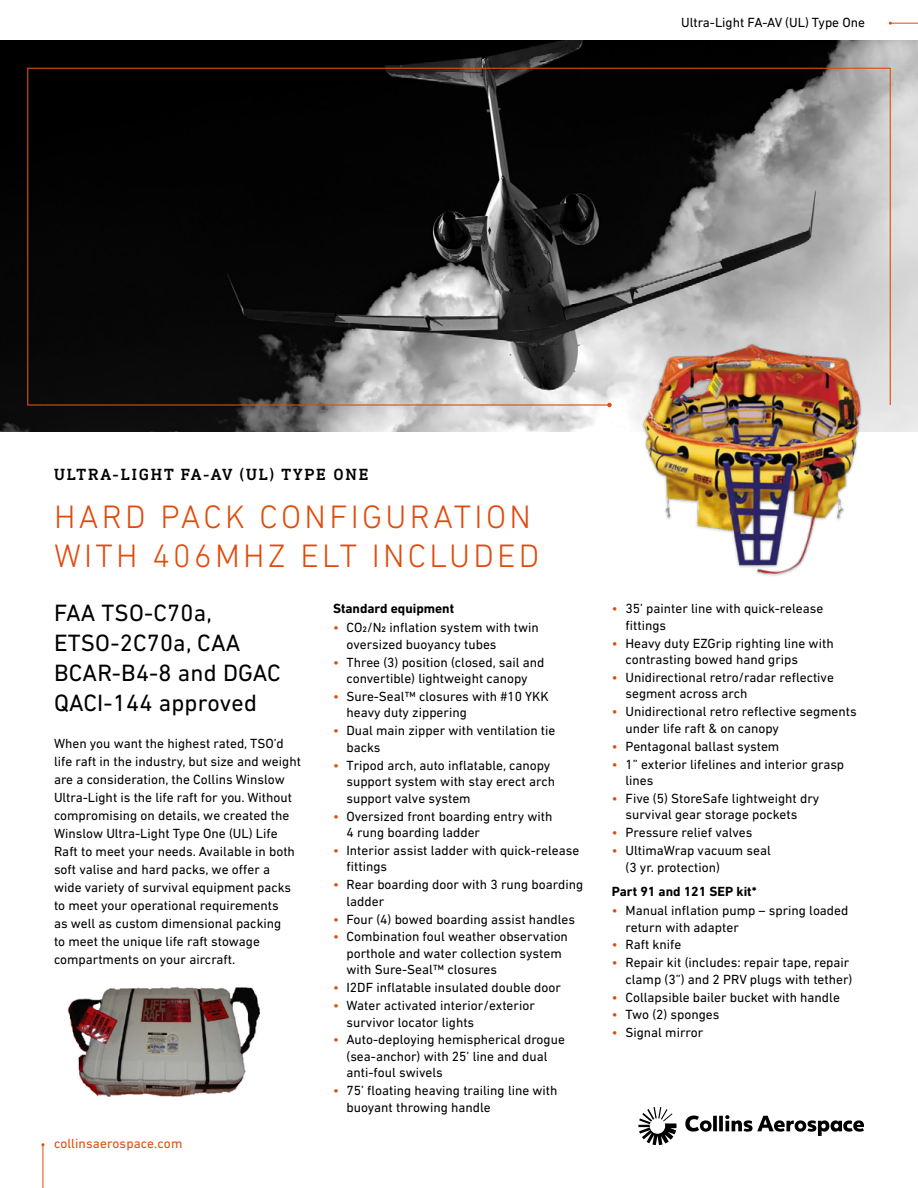
<style>
.page{position:relative;width:918px;height:1188px;background:#fff}
.page>*{position:absolute;margin:0;border:0;box-sizing:border-box;transform-origin:0 0}
.t1{font:300 33px/39px "DIN Next LT Pro";letter-spacing:.1em;color:#e04b0d}
.t2{font:24px/30px "DIN Next LT Pro";letter-spacing:.01em;color:#000}
.t3{font:500 16.5px "DIN Next Slab Pro";letter-spacing:.11em;color:#000}
.t4{font:13.5px/16.5px "DIN Next LT Pro";color:#000}
.t5{font:700 13.5px "DIN Next LT Pro";color:#000}
.t6{font:13.5px "DIN Next LT Pro";letter-spacing:.01em;color:#e04b0d}
.s1{color:#e04b0d}
</style>
<div class="page">
<svg style="left:638px;top:1107px;width:226px;height:38px"></svg>
<hr style="left:43px;top:1145px;width:1px;height:43px;background:#e04b0d">
<svg style="left:889px;top:22px;width:29px;height:3px"></svg>
<img style="left:0;top:40px;width:918px;height:392px">
<svg style="left:27px;top:67px;width:864px;height:339px;background:#3d3c3b"></svg>
<svg style="left:607px;top:403px;width:5px;height:4px"></svg>
<img style="left:638px;top:340px;width:226px;height:236px">
<img style="left:67px;top:987px;width:194px;height:110px">
<p class="t4" style="left:681px;top:14px;width:185px">Ultra-Light FA-AV (UL) Type One</p>
<p class="t3" style="left:54px;top:465px;width:316px">ULTRA-LIGHT FA-AV (UL) TYPE ONE</p>
<h1 class="t1" style="left:54px;top:497px;width:487px">HARD PACK CONFIGURATION<br>WITH 406MHZ ELT INCLUDED</h1>
<h2 class="t2" style="left:54px;top:598px;width:228px">FAA TSO-C70a,<br>ETSO-2C70a, CAA<br>BCAR-B4-8 and DGAC<br>QACI-144 approved</h2>
<p class="t4" style="left:54px;top:734px;width:248px;line-height:18px">When you want the highest rated, TSO’d life raft in the industry, but size and weight are a consideration, the Collins Winslow Ultra-Light is the life raft for you. Without compromising on details, we created the Winslow Ultra-Light Type One (UL) Life Raft to meet your needs. Available in both soft valise and hard packs, we offer a wide variety of survival equipment packs to meet your operational requirements<br>as well as custom dimensional packing<br>to meet the unique life raft stowage compartments on your aircraft.</p>
<p class="t5" style="left:333px;top:601px;width:123px">Standard equipment</p>
<p class="t4" style="left:347px;top:619px;width:194px;text-indent:-14px"><span class="s1">•</span> CO2/N2 inflation system with twin oversized buoyancy tubes</p>
<p class="t4" style="left:333px;top:654px;width:213px;text-align:center"><span class="s1">•</span> Three (3) position (closed, sail and convertible) lightweight canopy</p>
<p class="t4" style="left:347px;top:688px;width:204px;text-indent:-14px"><span class="s1">•</span> Sure-Seal™ closures with #10 YKK heavy duty zippering</p>
<p class="t4" style="left:347px;top:722px;width:210px;text-indent:-14px"><span class="s1">•</span> Dual main zipper with ventilation tie backs</p>
<p class="t4" style="left:347px;top:757px;width:210px;text-indent:-14px"><span class="s1">•</span> Tripod arch, auto inflatable, canopy support system with stay erect arch support valve system</p>
<p class="t4" style="left:347px;top:808px;width:207px;text-indent:-14px"><span class="s1">•</span> Oversized front boarding entry with<br>4 rung boarding ladder</p>
<p class="t4" style="left:347px;top:842px;width:234px;text-indent:-14px"><span class="s1">•</span> Interior assist ladder with quick-release fittings</p>
<p class="t4" style="left:347px;top:876px;width:238px;text-indent:-14px"><span class="s1">•</span> Rear boarding door with 3 rung boarding ladder</p>
<p class="t4" style="left:333px;top:911px;width:244px"><span class="s1">•</span> Four (4) bowed boarding assist handles</p>
<p class="t4" style="left:347px;top:928px;width:223px;text-indent:-14px"><span class="s1">•</span> Combination foul weather observation porthole and water collection system with Sure-Seal™ closures</p>
<p class="t4" style="left:333px;top:979px;width:230px"><span class="s1">•</span> I2DF inflatable insulated double door</p>
<p class="t4" style="left:347px;top:997px;width:190px;text-indent:-14px"><span class="s1">•</span> Water activated interior/exterior survivor locator lights</p>
<p class="t4" style="left:347px;top:1031px;width:220px;text-indent:-14px"><span class="s1">•</span> Auto-deploying hemispherical drogue (sea-anchor) with 25’ line and dual anti-foul swivels</p>
<p class="t4" style="left:347px;top:1082px;width:213px;text-indent:-14px"><span class="s1">•</span> 75’ floating heaving trailing line with buoyant throwing handle</p>
<p class="t6" style="left:54px;top:1136px;width:130px">collinsaerospace.com</p>
<p class="t4" style="left:625px;top:600px;width:199px;text-indent:-14px"><span class="s1">•</span> 35’ painter line with quick-release fittings</p>
<p class="t4" style="left:625px;top:635px;width:210px;text-indent:-14px"><span class="s1">•</span> Heavy duty EZGrip righting line with contrasting bowed hand grips</p>
<p class="t4" style="left:625px;top:669px;width:210px;text-indent:-14px"><span class="s1">•</span> Unidirectional retro/radar reflective segment across arch</p>
<p class="t4" style="left:625px;top:703px;width:233px;text-indent:-14px"><span class="s1">•</span> Unidirectional retro reflective segments under life raft &amp; on canopy</p>
<p class="t4" style="left:612px;top:738px;width:169px"><span class="s1">•</span> Pentagonal ballast system</p>
<p class="t4" style="left:625px;top:756px;width:220px;text-indent:-14px"><span class="s1">•</span> 1” exterior lifelines and interior grasp lines</p>
<p class="t4" style="left:625px;top:790px;width:195px;text-indent:-14px"><span class="s1">•</span> Five (5) StoreSafe lightweight dry survival gear storage pockets</p>
<p class="t4" style="left:612px;top:824px;width:142px"><span class="s1">•</span> Pressure relief valves</p>
<p class="t4" style="left:625px;top:842px;width:147px;text-indent:-14px"><span class="s1">•</span> UltimaWrap vacuum seal (3 yr. protection)</p>
<p class="t5" style="left:612px;top:884px;width:146px">Part 91 and 121 SEP kit*</p>
<p class="t4" style="left:625px;top:902px;width:224px;text-indent:-14px"><span class="s1">•</span> Manual inflation pump – spring loaded return with adapter</p>
<p class="t4" style="left:612px;top:936px;width:71px"><span class="s1">•</span> Raft knife</p>
<p class="t4" style="left:612px;top:954px;width:242px;text-align:right"><span class="s1">•</span> Repair kit (includes: repair tape, repair clamp (3”) and 2 PRV plugs with tether)</p>
<p class="t4" style="left:612px;top:989px;width:229px"><span class="s1">•</span> Collapsible bailer bucket with handle</p>
<p class="t4" style="left:612px;top:1006px;width:109px"><span class="s1">•</span> Two (2) sponges</p>
<p class="t4" style="left:612px;top:1024px;width:93px"><span class="s1">•</span> Signal mirror</p>
</div>
